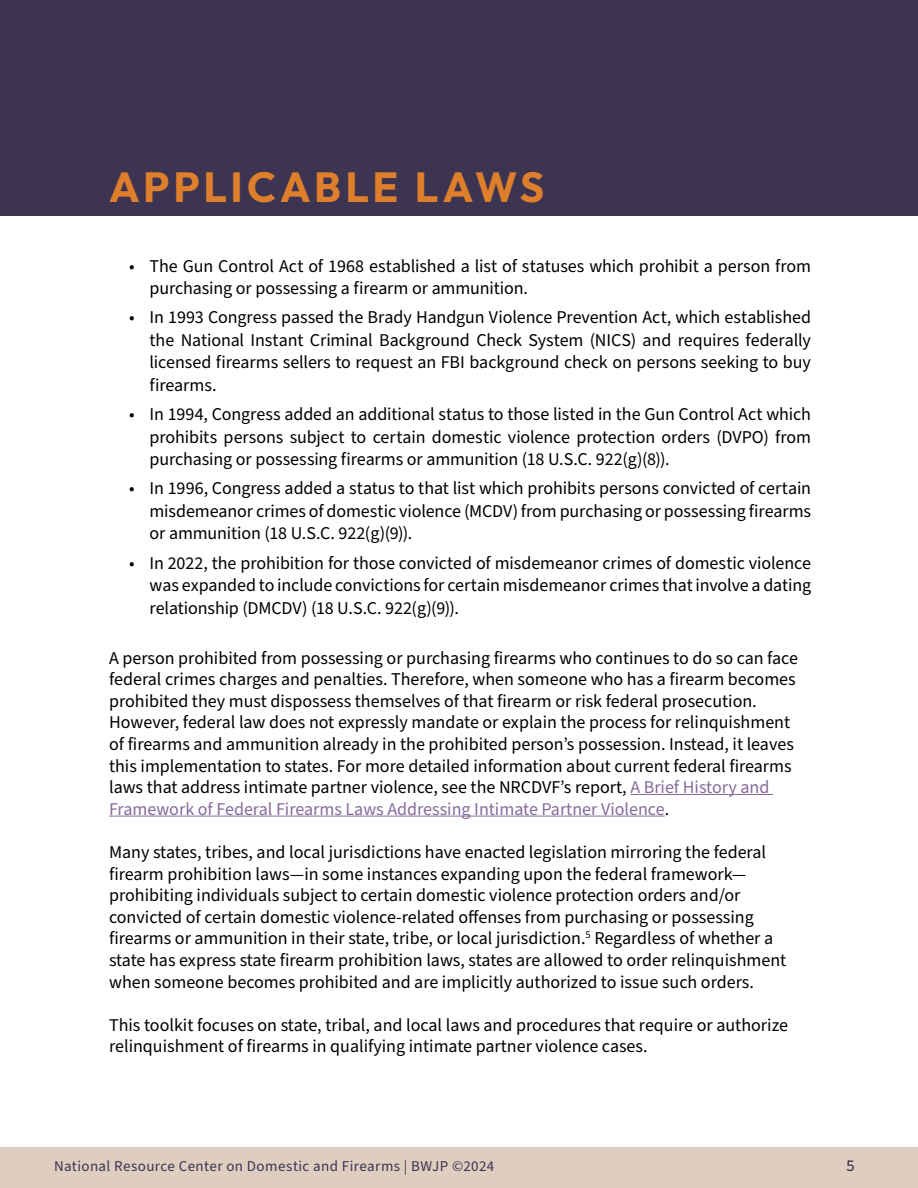
<style>
.page{position:relative;width:918px;height:1188px;background:#fff}
.page>*{position:absolute;margin:0;border:0;box-sizing:border-box;transform-origin:0 0}
.t1{font:700 42px "Outfit";letter-spacing:.085em;color:#df7e2b}
.t2{font:18px/21.6px "Source Sans Pro";color:#000}
.t3{font:15px "Source Sans Pro";letter-spacing:.025em;color:#3c3451}
.t4{font:15px "Outfit";color:#3c3451}
.s1{color:#866b9b}
</style>
<div class="page">
<div style="left:0;top:1148px;width:918px;height:40px;background:#dfcec0"></div>
<div style="left:0;top:0;width:918px;height:216px;background:#3c3451"></div>
<hr style="left:630px;top:794px;width:143px;height:1px;background:#866b9b">
<hr style="left:109px;top:816px;width:556px;height:1px;background:#866b9b">
<h1 class="t1" style="left:109px;top:159px;width:437px">APPLICABLE LAWS</h1>
<p class="t2" style="left:150px;top:255px;width:663px;line-height:22.5px;text-indent:-20px">• The Gun Control Act of 1968 established a list of statuses which prohibit a person from purchasing or possessing a firearm or ammunition.</p>
<p class="t2" style="left:150px;top:307px;width:663px;line-height:22.5px;text-align:justify;text-indent:-20px">• In 1993 Congress passed the Brady Handgun Violence Prevention Act, which established the National Instant Criminal Background Check System (NICS) and requires federally licensed firearms sellers to request an FBI background check on persons seeking to buy firearms.</p>
<p class="t2" style="left:150px;top:403px;width:663px;line-height:22.5px;text-align:justify;text-indent:-20px">• In 1994, Congress added an additional status to those listed in the Gun Control Act which prohibits persons subject to certain domestic violence protection orders (DVPO) from purchasing or possessing firearms or ammunition (18 U.S.C. 922(g)(8)).</p>
<p class="t2" style="left:150px;top:478px;width:663px;line-height:22.5px;text-align:justify;text-indent:-20px">• In 1996, Congress added a status to that list which prohibits persons convicted of certain misdemeanor crimes of domestic violence (MCDV) from purchasing or possessing firearms or ammunition (18 U.S.C. 922(g)(9)).</p>
<p class="t2" style="left:150px;top:552px;width:663px;line-height:22.5px;text-align:justify;text-indent:-20px">• In 2022, the prohibition for those convicted of misdemeanor crimes of domestic violence was expanded to include convictions for certain misdemeanor crimes that involve a dating relationship (DMCDV) (18 U.S.C. 922(g)(9)).</p>
<p class="t2" style="left:109px;top:647px;width:690px">A person prohibited from possessing or purchasing firearms who continues to do so can face federal crimes charges and penalties. Therefore, when someone who has a firearm becomes prohibited they must dispossess themselves of that firearm or risk federal prosecution.<br>However, federal law does not expressly mandate or explain the process for relinquishment of firearms and ammunition already in the prohibited person’s possession. Instead, it leaves this implementation to states. For more detailed information about current federal firearms laws that address intimate partner violence, see the NRCDVF’s report, <span class="s1">A Brief History and Framework of Federal Firearms Laws Addressing Intimate Partner Violence</span>.</p>
<p class="t2" style="left:109px;top:842px;width:679px">Many states, tribes, and local jurisdictions have enacted legislation mirroring the federal firearm prohibition laws—in some instances expanding upon the federal framework— prohibiting individuals subject to certain domestic violence protection orders and/or convicted of certain domestic violence-related offenses from purchasing or possessing firearms or ammunition in their state, tribe, or local jurisdiction.<sup>5</sup> Regardless of whether a state has express state firearm prohibition laws, states are allowed to order relinquishment when someone becomes prohibited and are implicitly authorized to issue such orders.</p>
<p class="t2" style="left:109px;top:1015px;width:680px">This toolkit focuses on state, tribal, and local laws and procedures that require or authorize relinquishment of firearms in qualifying intimate partner violence cases.</p>
<p class="t3" style="left:54px;top:1156px;width:442px">National Resource Center on Domestic and Firearms | BWJP ©2024</p>
<p class="t4" style="left:846px;top:1156px;width:10px">5</p>
</div>
